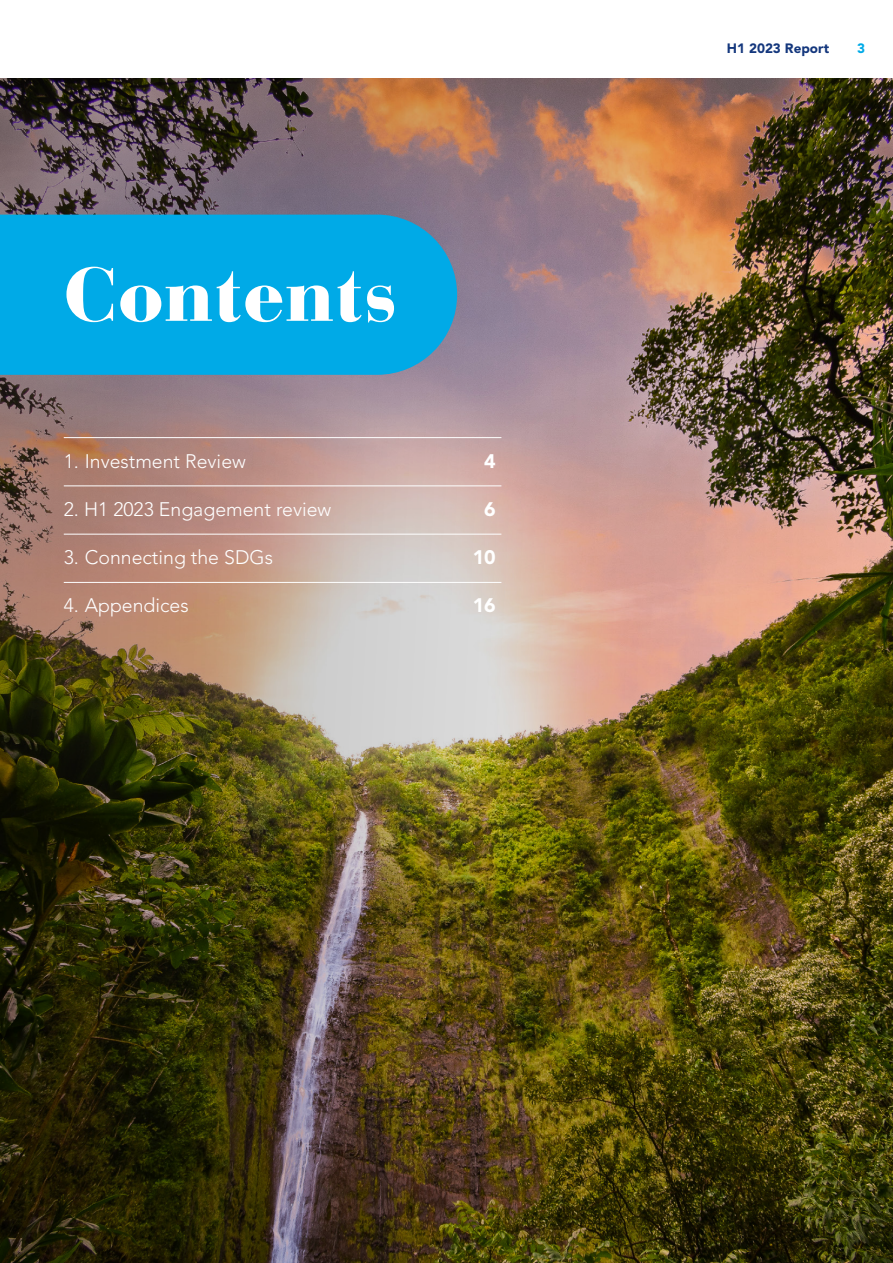
<style>
.page{position:relative;width:893px;height:1263px;background:#fff}
.page>*{position:absolute;margin:0;border:0;box-sizing:border-box;transform-origin:0 0}
.Title_-_Blue_Page_Medium_FH{font:900 75px "Bauer Bodoni Std";color:#fff}
.Body_Text_FH{font:300 19.5px "Avenir LT Std";color:#fff}
.Body_Text_FH-2{font:900 19.5px "Avenir LT Std";color:#fff}
.Document_Investment_Team_FH{font:900 13.5px "Avenir LT Std";color:#14377d}
.t1{font:900 13.5px "Avenir LT Std";color:#00aae7}
</style>
<div class="page">
<img style="left:0;top:79px;width:893px;height:1184px">
<div style="left:0;top:212px;width:457px;height:163px;background:#00aae7"></div>
<hr style="left:64px;top:437px;width:437px;height:1px;background:#fff">
<hr style="left:64px;top:486px;width:437px;height:1px;background:#fff">
<hr style="left:64px;top:534px;width:437px;height:1px;background:#fff">
<hr style="left:64px;top:582px;width:437px;height:1px;background:#fff">
<p class="Title_-_Blue_Page_Medium_FH" style="left:64px;top:249px;width:335px">Contents</p>
<p class="Body_Text_FH" style="left:64px;top:449px;width:184px">1. Investment Review</p>
<p class="Body_Text_FH-2" style="left:484px;top:449px;width:13px">4</p>
<p class="Body_Text_FH" style="left:64px;top:498px;width:269px">2. H1 2023 Engagement review</p>
<p class="Body_Text_FH-2" style="left:484px;top:497px;width:13px">6</p>
<p class="Body_Text_FH" style="left:64px;top:546px;width:211px">3. Connecting the SDGs</p>
<p class="Body_Text_FH-2" style="left:473px;top:545px;width:25px">10</p>
<p class="Body_Text_FH" style="left:64px;top:594px;width:126px">4. Appendices</p>
<p class="Body_Text_FH-2" style="left:473px;top:594px;width:25px">16</p>
<p class="Document_Investment_Team_FH" style="left:727px;top:40px;width:104px">H1 2023 Report</p>
<p class="t1" style="left:857px;top:40px;width:9px">3</p>
</div>
